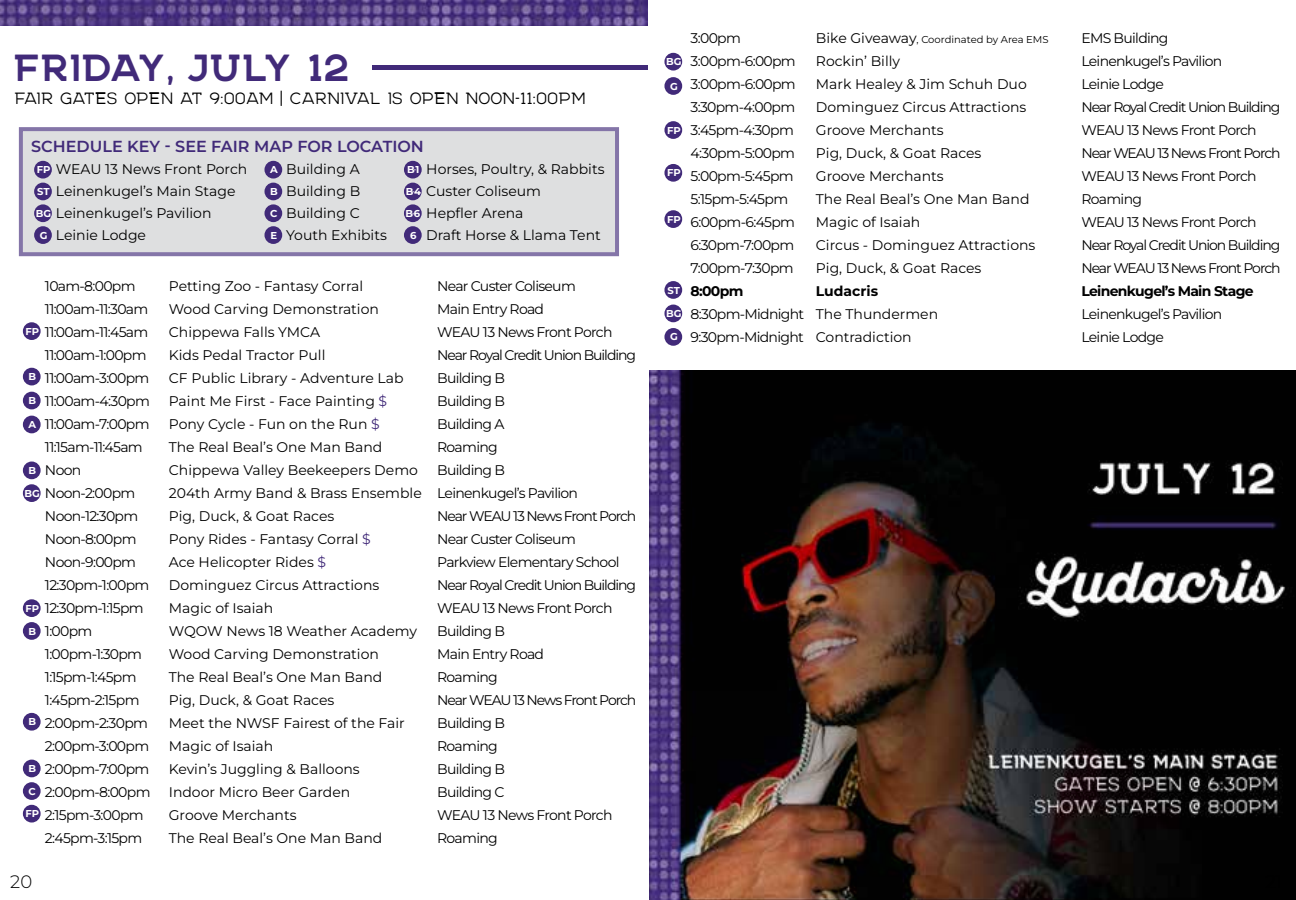
<style>
.page{position:relative;width:1296px;height:900px;background:#fff}
.page>*{position:absolute;margin:0;border:0;box-sizing:border-box;transform-origin:0 0}
.t1{font:700 44px "NORTHWEST";color:#412a79}
.t2{font:300 19px "NORTHWEST";color:#000}
.t3{font:300 18px "Montserrat";color:#000}
.t4{font:600 16px "Montserrat";color:#412a79}
.t5{font:14px/23px "Montserrat";letter-spacing:-.05em;color:#000}
.t6{font:14px/23px "Montserrat";color:#000}
.t7{font:700 14px "Montserrat";letter-spacing:-.05em;color:#000}
.t8{font:700 14px "Montserrat";color:#000}
.t9{font:700 10px "Montserrat";color:#fff}
.t10{font:10px "Montserrat";color:#000}
.s1{font-size:6px}
.s2{color:#412a79}
.s3{font-size:14px}
</style>
<div class="page">
<div style="left:372px;top:65px;width:276px;height:5px;background:#412a79"></div>
<img style="left:0;top:0;width:648px;height:25px">
<svg style="left:19px;top:127px;width:600px;height:129px;background:#d7d7db"></svg>
<img style="left:649px;top:370px;width:647px;height:530px">
<div style="left:34px;top:183px;width:18px;height:17px;background:#412a79;border-radius:50%"></div>
<div style="left:34px;top:161px;width:18px;height:18px;background:#412a79;border-radius:50%"></div>
<div style="left:264px;top:161px;width:18px;height:18px;background:#412a79;border-radius:50%"></div>
<div style="left:404px;top:161px;width:18px;height:18px;background:#412a79;border-radius:50%"></div>
<div style="left:34px;top:204px;width:18px;height:18px;background:#412a79;border-radius:50%"></div>
<div style="left:264px;top:183px;width:18px;height:17px;background:#412a79;border-radius:50%"></div>
<div style="left:404px;top:183px;width:18px;height:17px;background:#412a79;border-radius:50%"></div>
<div style="left:404px;top:204px;width:18px;height:18px;background:#412a79;border-radius:50%"></div>
<div style="left:264px;top:204px;width:18px;height:18px;background:#412a79;border-radius:50%"></div>
<div style="left:264px;top:226px;width:18px;height:18px;background:#412a79;border-radius:50%"></div>
<div style="left:404px;top:226px;width:18px;height:18px;background:#412a79;border-radius:50%"></div>
<div style="left:34px;top:226px;width:18px;height:18px;background:#412a79;border-radius:50%"></div>
<div style="left:23px;top:322px;width:18px;height:18px;background:#412a79;border-radius:50%"></div>
<div style="left:23px;top:599px;width:18px;height:18px;background:#412a79;border-radius:50%"></div>
<div style="left:23px;top:805px;width:18px;height:18px;background:#412a79;border-radius:50%"></div>
<div style="left:23px;top:368px;width:18px;height:17px;background:#412a79;border-radius:50%"></div>
<div style="left:23px;top:392px;width:18px;height:17px;background:#412a79;border-radius:50%"></div>
<div style="left:23px;top:462px;width:18px;height:17px;background:#412a79;border-radius:50%"></div>
<div style="left:23px;top:622px;width:18px;height:18px;background:#412a79;border-radius:50%"></div>
<div style="left:23px;top:713px;width:18px;height:18px;background:#412a79;border-radius:50%"></div>
<div style="left:23px;top:760px;width:18px;height:17px;background:#412a79;border-radius:50%"></div>
<div style="left:23px;top:782px;width:18px;height:18px;background:#412a79;border-radius:50%"></div>
<div style="left:23px;top:416px;width:18px;height:17px;background:#412a79;border-radius:50%"></div>
<div style="left:23px;top:484px;width:18px;height:18px;background:#412a79;border-radius:50%"></div>
<div style="left:664px;top:53px;width:18px;height:18px;background:#412a79;border-radius:50%"></div>
<div style="left:664px;top:77px;width:18px;height:18px;background:#412a79;border-radius:50%"></div>
<div style="left:664px;top:121px;width:18px;height:18px;background:#412a79;border-radius:50%"></div>
<div style="left:664px;top:164px;width:18px;height:18px;background:#412a79;border-radius:50%"></div>
<div style="left:664px;top:210px;width:18px;height:18px;background:#412a79;border-radius:50%"></div>
<div style="left:664px;top:328px;width:18px;height:18px;background:#412a79;border-radius:50%"></div>
<div style="left:664px;top:305px;width:18px;height:17px;background:#412a79;border-radius:50%"></div>
<div style="left:664px;top:281px;width:18px;height:18px;background:#412a79;border-radius:50%"></div>
<h1 class="t1" style="left:15px;top:43px;width:338px">FRIDAY, JULY 12</h1>
<h2 class="t2" style="left:15px;top:87px;width:573px">FAIR GATES OPEN AT 9:00AM | CARNIVAL IS OPEN NOON-11:00PM</h2>
<p class="t4" style="left:31px;top:135px;width:394px">SCHEDULE KEY - SEE FAIR MAP FOR LOCATION</p>
<p class="t6" style="left:56px;top:158px;width:193px;line-height:22px">WEAU 13 News Front Porch<br>Leinenkugel’s Main Stage<br>Leinenkugel’s Pavilion<br>Leinie Lodge</p>
<p class="t6" style="left:286px;top:158px;width:102px;line-height:22px">Building A<br>Building B<br>Building C<br>Youth Exhibits</p>
<p class="t6" style="left:426px;top:158px;width:180px;line-height:22px">Horses, Poultry, &amp; Rabbits<br>Custer Coliseum<br>Hepfler Arena<br>Draft Horse &amp; Llama Tent</p>
<p class="t9" style="left:37px;top:163px;width:15px">FP</p>
<p class="t9" style="left:270px;top:163px;width:9px">A</p>
<p class="t9" style="left:407px;top:163px;width:14px">B<span class="s1">-</span>1</p>
<p class="t9" style="left:36px;top:207px;width:17px">BG</p>
<p class="t9" style="left:37px;top:185px;width:14px">ST</p>
<p class="t9" style="left:270px;top:185px;width:9px">B</p>
<p class="t9" style="left:406px;top:185px;width:17px">B<span class="s1">-</span>4</p>
<p class="t9" style="left:270px;top:207px;width:9px">C</p>
<p class="t9" style="left:405px;top:207px;width:16px">B<span class="s1">-</span>6</p>
<p class="t9" style="left:40px;top:228px;width:9px">G</p>
<p class="t9" style="left:271px;top:228px;width:8px">E</p>
<p class="t9" style="left:410px;top:228px;width:8px">6</p>
<p class="t5" style="left:45px;top:274px;width:107px">10am-8:00pm<br>11:00am-11:30am<br>11:00am-11:45am<br>11:00am-1:00pm<br>11:00am-3:00pm<br>11:00am-4:30pm<br>11:00am-7:00pm<br>11:15am-11:45am<br>Noon<br>Noon-2:00pm<br>Noon-12:30pm<br>Noon-8:00pm<br>Noon-9:00pm<br>12:30pm-1:00pm<br>12:30pm-1:15pm<br>1:00pm<br>1:00pm-1:30pm<br>1:15pm-1:45pm<br>1:45pm-2:15pm<br>2:00pm-2:30pm<br>2:00pm-3:00pm<br>2:00pm-7:00pm<br>2:00pm-8:00pm<br>2:15pm-3:00pm<br>2:45pm-3:15pm</p>
<p class="t6" style="left:169px;top:274px;width:255px">Petting Zoo - Fantasy Corral<br>Wood Carving Demonstration<br>Chippewa Falls YMCA<br>Kids Pedal Tractor Pull<br>CF Public Library - Adventure Lab<br>Paint Me First - Face Painting <span class="s2">$<br></span>Pony Cycle - Fun on the Run <span class="s2">$<br></span>The Real Beal’s One Man Band<br>Chippewa Valley Beekeepers Demo<br>204th Army Band &amp; Brass Ensemble<br>Pig, Duck, &amp; Goat Races<br>Pony Rides - Fantasy Corral <span class="s2">$<br></span>Ace Helicopter Rides <span class="s2">$<br></span>Dominguez Circus Attractions<br>Magic of Isaiah<br>WQOW News 18 Weather Academy<br>Wood Carving Demonstration<br>The Real Beal’s One Man Band<br>Pig, Duck, &amp; Goat Races<br>Meet the NWSF Fairest of the Fair<br>Magic of Isaiah<br>Kevin’s Juggling &amp; Balloons<br>Indoor Micro Beer Garden<br>Groove Merchants<br>The Real Beal’s One Man Band</p>
<p class="t5" style="left:437px;top:274px;width:201px">Near Custer Coliseum<br>Main Entry Road<br>WEAU 13 News Front Porch<br>Near Royal Credit Union Building<br>Building B<br>Building B<br>Building A<br>Roaming<br>Building B<br>Leinenkugel’s Pavilion<br>Near WEAU 13 News Front Porch<br>Near Custer Coliseum<br>Parkview Elementary School<br>Near Royal Credit Union Building<br>WEAU 13 News Front Porch<br>Building B<br>Main Entry Road<br>Roaming<br>Near WEAU 13 News Front Porch<br>Building B<br>Roaming<br>Building B<br>Building C<br>WEAU 13 News Front Porch<br>Roaming</p>
<p class="t9" style="left:25px;top:325px;width:15px">FP</p>
<p class="t9" style="left:28px;top:370px;width:9px">B</p>
<p class="t9" style="left:28px;top:394px;width:9px">B</p>
<p class="t9" style="left:28px;top:418px;width:9px">A</p>
<p class="t9" style="left:28px;top:464px;width:9px">B</p>
<p class="t9" style="left:25px;top:487px;width:17px">BG</p>
<p class="t9" style="left:25px;top:602px;width:15px">FP</p>
<p class="t9" style="left:28px;top:624px;width:9px">B</p>
<p class="t9" style="left:28px;top:715px;width:9px">B</p>
<p class="t9" style="left:28px;top:762px;width:9px">B</p>
<p class="t9" style="left:29px;top:784px;width:9px">C</p>
<p class="t9" style="left:25px;top:807px;width:15px">FP</p>
<p class="t3" style="left:10px;top:870px;width:23px">20</p>
<p class="t9" style="left:666px;top:55px;width:17px">BG</p>
<p class="t9" style="left:670px;top:79px;width:9px">G</p>
<p class="t9" style="left:667px;top:123px;width:15px">FP</p>
<p class="t9" style="left:667px;top:166px;width:15px">FP</p>
<p class="t9" style="left:667px;top:212px;width:15px">FP</p>
<p class="t9" style="left:668px;top:283px;width:14px">ST</p>
<p class="t9" style="left:666px;top:307px;width:17px">BG</p>
<p class="t9" style="left:670px;top:330px;width:9px">G</p>
<p class="t5" style="left:691px;top:26px;width:107px">3:00pm<br>3:00pm-6:00pm<br>3:00pm-6:00pm<br>3:30pm-4:00pm<br>3:45pm-4:30pm<br>4:30pm-5:00pm<br>5:00pm-5:45pm<br>5:15pm-5:45pm<br>6:00pm-6:45pm<br>6:30pm-7:00pm<br>7:00pm-7:30pm</p>
<p class="t7" style="left:691px;top:282px;width:54px">8:00pm</p>
<p class="t5" style="left:691px;top:302px;width:115px">8:30pm-Midnight<br>9:30pm-Midnight</p>
<p class="t10" style="left:816px;top:33px;width:234px"><span class="s3">Bike Giveaway</span>, Coordinated by Area EMS</p>
<p class="t6" style="left:816px;top:49px;width:221px">Rockin’ Billy<br>Mark Healey &amp; Jim Schuh Duo<br>Dominguez Circus Attractions<br>Groove Merchants<br>Pig, Duck, &amp; Goat Races<br>Groove Merchants<br>The Real Beal’s One Man Band<br>Magic of Isaiah<br>Circus - Dominguez Attractions<br>Pig, Duck, &amp; Goat Races</p>
<p class="t8" style="left:816px;top:282px;width:64px">Ludacris</p>
<p class="t6" style="left:816px;top:302px;width:124px">The Thundermen<br>Contradiction</p>
<p class="t5" style="left:1081px;top:26px;width:201px">EMS Building<br>Leinenkugel’s Pavilion<br>Leinie Lodge<br>Near Royal Credit Union Building<br>WEAU 13 News Front Porch<br>Near WEAU 13 News Front Porch<br>WEAU 13 News Front Porch<br>Roaming<br>WEAU 13 News Front Porch<br>Near Royal Credit Union Building<br>Near WEAU 13 News Front Porch</p>
<p class="t7" style="left:1081px;top:282px;width:174px">Leinenkugel’s Main Stage</p>
<p class="t5" style="left:1081px;top:302px;width:142px">Leinenkugel’s Pavilion<br>Leinie Lodge</p>
</div>
